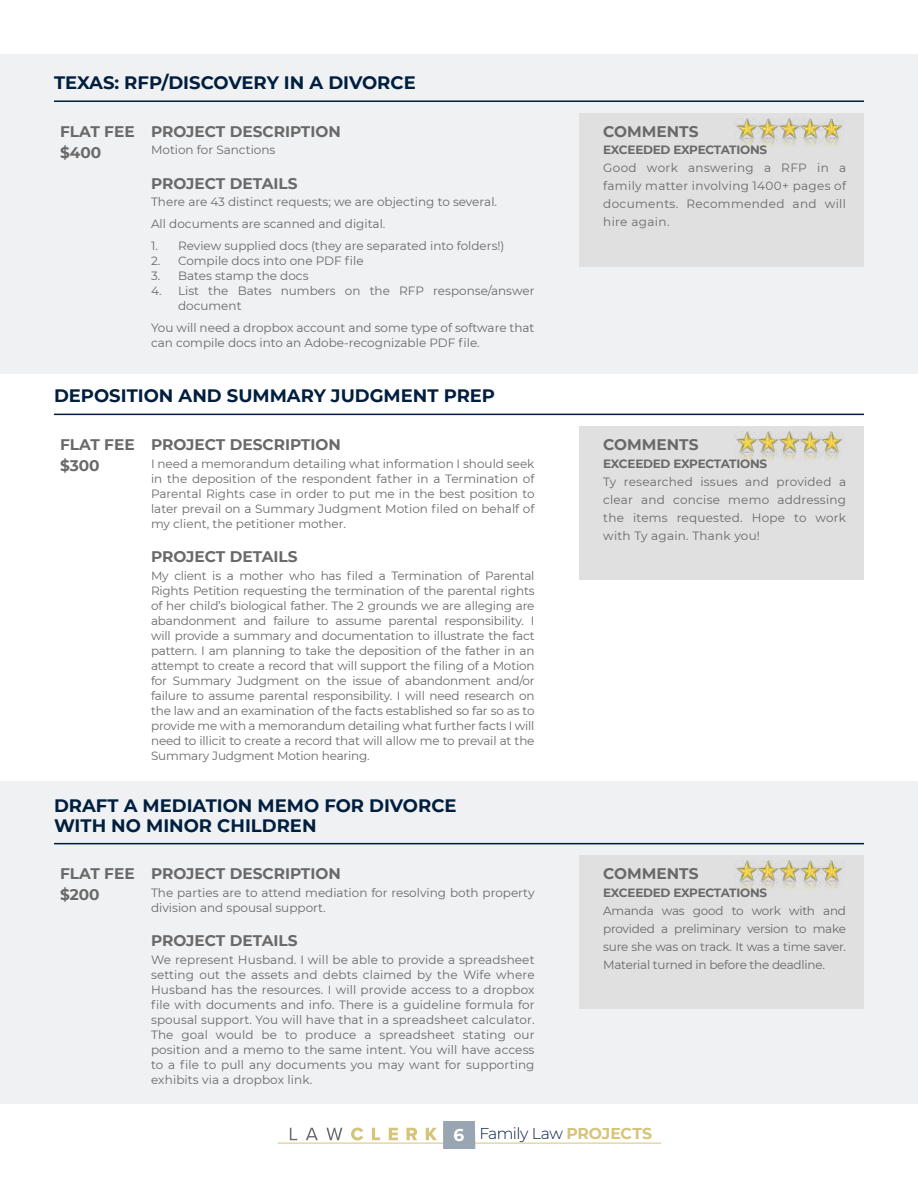
<style>
.page{position:relative;width:918px;height:1188px;background:#fff}
.page>*{position:absolute;margin:0;border:0;box-sizing:border-box;transform-origin:0 0}
.t1{font:700 18px/19.5px "Montserrat";color:#001e3e}
.t2{font:300 15.75px "Montserrat";letter-spacing:-.04em;color:#001e3e}
.t3{font:700 15.3px "Montserrat";color:#696969}
.t4{font:12px/15px "Montserrat";color:#696969;text-align:justify}
.t5{font:700 12px "Montserrat";letter-spacing:-.02em;color:#696969}
.s1{font-weight:700;font-size:16.95px;color:#fff}
.s2{font-weight:700;color:#d6c47a}
</style>
<div class="page">
<svg style="left:290px;top:1128px;width:7px;height:12px"></svg>
<svg style="left:306px;top:1128px;width:12px;height:12px"></svg>
<svg style="left:326px;top:1128px;width:16px;height:12px"></svg>
<svg style="left:351px;top:1128px;width:12px;height:12px"></svg>
<svg style="left:372px;top:1128px;width:8px;height:12px"></svg>
<svg style="left:389px;top:1128px;width:9px;height:12px"></svg>
<svg style="left:407px;top:1128px;width:10px;height:12px"></svg>
<svg style="left:426px;top:1128px;width:11px;height:12px"></svg>
<hr style="left:278px;top:1143px;width:383px;height:1px;background:#d6c47a">
<div style="left:443px;top:1121px;width:32px;height:28px;background:#99a5b2"></div>
<div style="left:0;top:54px;width:918px;height:320px;background:#f0f1f3"></div>
<div style="left:580px;top:113px;width:284px;height:153px;background:#e0e0e0"></div>
<hr style="left:54px;top:100px;width:810px;height:2px;background:#001e3e">
<img style="left:736px;top:118px;width:107px;height:29px">
<div style="left:0;top:782px;width:918px;height:322px;background:#f0f1f3"></div>
<div style="left:580px;top:855px;width:284px;height:154px;background:#e0e0e0"></div>
<hr style="left:54px;top:843px;width:810px;height:1px;background:#001e3e">
<img style="left:736px;top:861px;width:107px;height:28px">
<div style="left:580px;top:426px;width:284px;height:153px;background:#e0e0e0"></div>
<hr style="left:54px;top:414px;width:810px;height:1px;background:#001e3e">
<img style="left:736px;top:431px;width:107px;height:29px">
<h1 class="t1" style="left:54px;top:72px;width:363px">TEXAS: RFP/DISCOVERY IN A DIVORCE</h1>
<p class="t3" style="left:60px;top:124px;width:282px">FLAT FEE PROJECT DESCRIPTION</p>
<p class="t3" style="left:603px;top:124px;width:97px">COMMENTS</p>
<p class="t3" style="left:60px;top:145px;width:43px">$400</p>
<p class="t4" style="left:151px;top:143px;width:126px">Motion for Sanctions</p>
<p class="t5" style="left:603px;top:145px;width:165px">EXCEEDED EXPECTATIONS</p>
<p class="t4" style="left:603px;top:160px;width:244px;line-height:18px">Good work answering a RFP in a family matter involving 1400+ pages of documents. Recommended and will hire again.</p>
<p class="t3" style="left:151px;top:176px;width:148px">PROJECT DETAILS</p>
<p class="t4" style="left:151px;top:192px;width:348px;line-height:21.8px">There are 43 distinct requests; we are objecting to several.<br>All documents are scanned and digital.</p>
<p class="t4" style="left:151px;top:239px;width:355px">1. Review supplied docs (they are separated into folders!)</p>
<p class="t4" style="left:151px;top:254px;width:214px">2. Compile docs into one PDF file</p>
<p class="t4" style="left:151px;top:269px;width:159px">3. Bates stamp the docs</p>
<p class="t4" style="left:178px;top:284px;width:358px;text-indent:-27px">4. List the Bates numbers on the RFP response/answer document</p>
<p class="t4" style="left:151px;top:320px;width:385px">You will need a dropbox account and some type of software that can compile docs into an Adobe-recognizable PDF file.</p>
<h1 class="t1" style="left:54px;top:387px;width:443px">DEPOSITION AND SUMMARY JUDGMENT PREP</h1>
<p class="t3" style="left:60px;top:437px;width:282px">FLAT FEE PROJECT DESCRIPTION</p>
<p class="t3" style="left:603px;top:437px;width:97px">COMMENTS</p>
<p class="t3" style="left:60px;top:458px;width:41px">$300</p>
<p class="t4" style="left:151px;top:456px;width:385px">I need a memorandum detailing what information I should seek in the deposition of the respondent father in a Termination of Parental Rights case in order to put me in the best position to later prevail on a Summary Judgment Motion filed on behalf of my client, the petitioner mother.</p>
<p class="t5" style="left:603px;top:458px;width:165px">EXCEEDED EXPECTATIONS</p>
<p class="t4" style="left:603px;top:473px;width:244px;line-height:18px">Ty researched issues and provided a clear and concise memo addressing the items requested. Hope to work with Ty again. Thank you!</p>
<p class="t3" style="left:151px;top:549px;width:148px">PROJECT DETAILS</p>
<p class="t4" style="left:151px;top:567px;width:385px">My client is a mother who has filed a Termination of Parental Rights Petition requesting the termination of the parental rights of her child’s biological father. The 2 grounds we are alleging are abandonment and failure to assume parental responsibility. I will provide a summary and documentation to illustrate the fact pattern. I am planning to take the deposition of the father in an attempt to create a record that will support the filing of a Motion for Summary Judgment on the issue of abandonment and/or failure to assume parental responsibility. I will need research on the law and an examination of the facts established so far so as to provide me with a memorandum detailing what further facts I will need to illicit to create a record that will allow me to prevail at the Summary Judgment Motion hearing.</p>
<h1 class="t1" style="left:54px;top:796px;width:404px">DRAFT A MEDIATION MEMO FOR DIVORCE<br>WITH NO MINOR CHILDREN</h1>
<p class="t3" style="left:60px;top:867px;width:282px">FLAT FEE PROJECT DESCRIPTION</p>
<p class="t3" style="left:603px;top:867px;width:97px">COMMENTS</p>
<p class="t3" style="left:60px;top:888px;width:41px">$200</p>
<p class="t4" style="left:151px;top:886px;width:385px">The parties are to attend mediation for resolving both property division and spousal support.</p>
<p class="t5" style="left:603px;top:887px;width:165px">EXCEEDED EXPECTATIONS</p>
<p class="t4" style="left:603px;top:902px;width:244px;line-height:18px">Amanda was good to work with and provided a preliminary version to make sure she was on track. It was a time saver.<br>Material turned in before the deadline.</p>
<p class="t3" style="left:151px;top:934px;width:148px">PROJECT DETAILS</p>
<p class="t4" style="left:151px;top:953px;width:385px">We represent Husband. I will be able to provide a spreadsheet setting out the assets and debts claimed by the Wife where Husband has the resources. I will provide access to a dropbox file with documents and info. There is a guideline formula for spousal support. You will have that in a spreadsheet calculator.<br>The goal would be to produce a spreadsheet stating our position and a memo to the same intent. You will have access to a file to pull any documents you may want for supporting exhibits via a dropbox link.</p>
<h2 class="t2" style="left:454px;top:1127px;width:200px"><span class="s1">6</span> Family Law <span class="s2">PROJECTS</span></h2>
</div>
